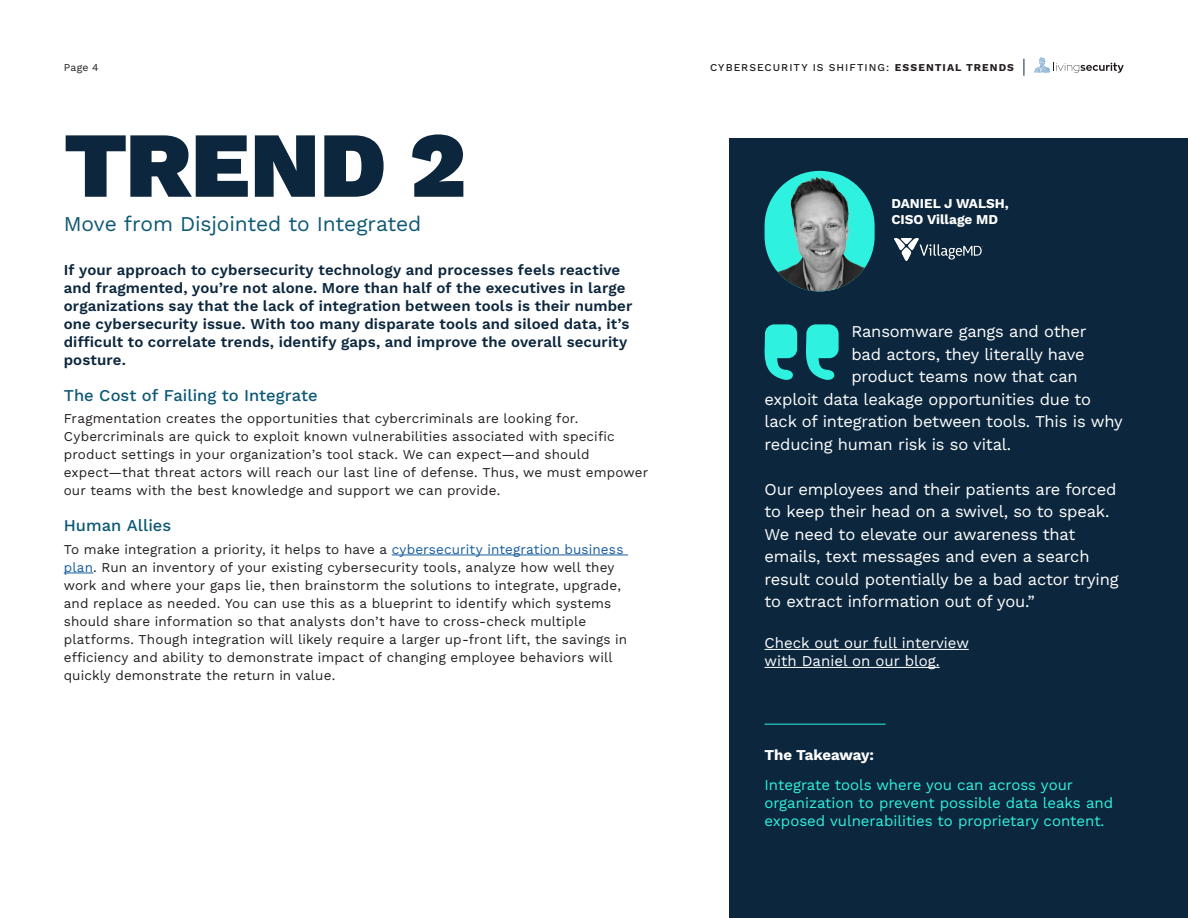
<style>
.page{position:relative;width:1188px;height:918px;background:#fff}
.page>*{position:absolute;margin:0;border:0;box-sizing:border-box;transform-origin:0 0}
.H2__align_left{font:900 93px "Work Sans";color:#0c273d}
.H2__align_left-2{font:21px "Work Sans";letter-spacing:-.005em;color:#0c5875}
.t1{font:16.5px/22.5px "Work Sans";letter-spacing:-.01em;color:#fff}
.Body_Text__align_lef{font:500 16.5px "Work Sans";color:#0c5875}
.Body_Text__align_lef-2{font:600 15px/18px "Work Sans";letter-spacing:.01em;color:#0c273d}
.t2{font:15px/18px "Work Sans";color:#2ef2df}
.t3{font:15px/18px "Work Sans";color:#fff}
.t4{font:700 15px "Work Sans";letter-spacing:-.01em;color:#fff}
.Body_Text__align_lef-3{font:13.5px/18px "Work Sans";letter-spacing:.01em;color:#231f20}
.Heading_3_-_left{font:700 13.5px "Work Sans";color:#fff}
.t5{font:500 10.5px "Work Sans";letter-spacing:.095em;color:#231f20}
.t6{font:10.5px "Work Sans";color:#231f20}
.s1{font-weight:700}
.s2{color:#175d9e}
</style>
<div class="page">
<div style="left:730px;top:138px;width:458px;height:780px;background:#0c273d"></div>
<hr style="left:765px;top:724px;width:121px;height:1px;background:#2ef2df">
<hr style="left:765px;top:649px;width:204px;height:1px;background:#fff">
<hr style="left:765px;top:667px;width:175px;height:1px;background:#fff">
<img style="left:765px;top:171px;width:110px;height:120px;border-radius:55px">
<img style="left:895px;top:239px;width:88px;height:22px">
<svg style="left:764px;top:324px;width:75px;height:56px"></svg>
<hr style="left:392px;top:555px;width:236px;height:1px;background:#175d9e">
<svg style="left:64px;top:573px;width:29px;height:1px"></svg>
<svg style="left:1034px;top:57px;width:90px;height:16px"></svg>
<svg style="left:1024px;top:59px;width:1px;height:17px"></svg>
<p class="t6" style="left:64px;top:59px;width:36px">Page 4</p>
<p class="t5" style="left:710px;top:59px;width:305px">CYBERSECURITY IS SHIFTING: <span class="s1">ESSENTIAL TRENDS</span></p>
<p class="H2__align_left" style="left:64px;top:94px;width:404px">TREND 2</p>
<p class="H2__align_left-2" style="left:64px;top:208px;width:359px">Move from Disjointed to Integrated</p>
<p class="Heading_3_-_left" style="left:891px;top:209px;width:108px">CISO Village MD</p>
<p class="Body_Text__align_lef-2" style="left:64px;top:260px;width:570px">If your approach to cybersecurity technology and processes feels reactive and fragmented, you’re not alone. More than half of the executives in large organizations say that the lack of integration between tools is their number one cybersecurity issue. With too many disparate tools and siloed data, it’s difficult to correlate trends, identify gaps, and improve the overall security posture.</p>
<p class="Body_Text__align_lef" style="left:64px;top:383px;width:255px">The Cost of Failing to Integrate</p>
<p class="Body_Text__align_lef-3" style="left:64px;top:409px;width:586px">Fragmentation creates the opportunities that cybercriminals are looking for.<br>Cybercriminals are quick to exploit known vulnerabilities associated with specific product settings in your organization’s tool stack. We can expect—and should expect—that threat actors will reach our last line of defense. Thus, we must empower our teams with the best knowledge and support we can provide.</p>
<p class="Body_Text__align_lef" style="left:64px;top:513px;width:109px">Human Allies</p>
<p class="Body_Text__align_lef-3" style="left:64px;top:539px;width:565px">To make integration a priority, it helps to have a <span class="s2">cybersecurity integration business plan</span>. Run an inventory of your existing cybersecurity tools, analyze how well they work and where your gaps lie, then brainstorm the solutions to integrate, upgrade, and replace as needed. You can use this as a blueprint to identify which systems should share information so that analysts don’t have to cross-check multiple platforms. Though integration will likely require a larger up-front lift, the savings in efficiency and ability to demonstrate impact of changing employee behaviors will quickly demonstrate the return in value.</p>
<p class="Heading_3_-_left" style="left:891px;top:193px;width:119px">DANIEL J WALSH,</p>
<p class="t1" style="left:851px;top:320px;width:237px">Ransomware gangs and other</p>
<p class="t1" style="left:851px;top:342px;width:235px">bad actors, they literally have</p>
<p class="t1" style="left:851px;top:365px;width:228px">product teams now that can</p>
<p class="t1" style="left:765px;top:387px;width:328px">exploit data leakage opportunities due to</p>
<p class="t1" style="left:765px;top:410px;width:360px">lack of integration between tools. This is why</p>
<p class="t1" style="left:765px;top:432px;width:248px">reducing human risk is so vital.</p>
<p class="t1" style="left:765px;top:477px;width:356px">Our employees and their patients are forced to keep their head on a swivel, so to speak.<br>We need to elevate our awareness that emails, text messages and even a search result could potentially be a bad actor trying to extract information out of you.”</p>
<p class="t3" style="left:765px;top:633px;width:206px">Check out our full interview with Daniel on our blog.</p>
<p class="t4" style="left:765px;top:743px;width:111px">The Takeaway:</p>
<p class="t2" style="left:765px;top:776px;width:350px">Integrate tools where you can across your organization to prevent possible data leaks and exposed vulnerabilities to proprietary content.</p>
</div>
